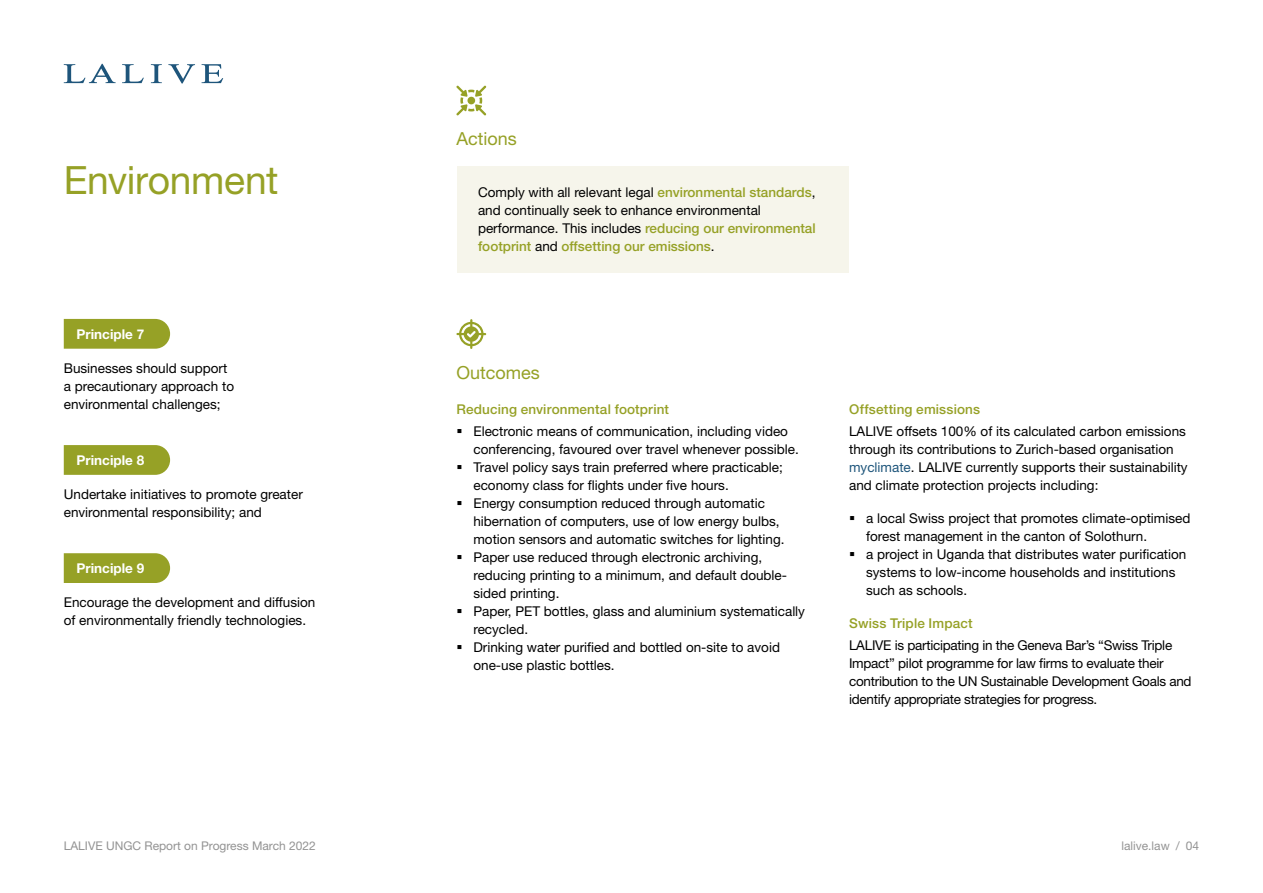
<style>
.page{position:relative;width:1263px;height:893px;background:#fff}
.page>*{position:absolute;margin:0;border:0;box-sizing:border-box;transform-origin:0 0}
.t1{font:39px "Helvetica Neue LT Std";letter-spacing:-.01em;color:#96a126}
.t2{font:18px "Helvetica Neue LT Std";color:#96a126}
.t3{font:13.5px/18px "Helvetica Neue LT Std";color:#000}
.t4{font:13.5px/18px "Helvetica Neue LT Std";letter-spacing:-.02em;color:#000}
.t5{font:500 13.5px "Helvetica Neue LT Std";letter-spacing:.01em;color:#96a126}
.t6{font:700 13.5px "Helvetica Neue LT Std";color:#fff}
.t7{font:12px "Helvetica Neue LT Std";color:#939393}
.s1{font-weight:500;color:#96a126}
.s2{color:#1e557b}
</style>
<div class="page">
<svg style="left:64px;top:64px;width:52px;height:19px"></svg>
<svg style="left:122px;top:64px;width:22px;height:19px"></svg>
<svg style="left:151px;top:64px;width:11px;height:19px"></svg>
<svg style="left:168px;top:64px;width:27px;height:20px"></svg>
<svg style="left:202px;top:64px;width:21px;height:19px"></svg>
<div style="left:64px;top:319px;width:106px;height:30px;background:#96a126"></div>
<svg style="left:64px;top:445px;width:106px;height:30px;background:#99a42d"></svg>
<div style="left:64px;top:553px;width:106px;height:30px;background:#96a126"></div>
<svg style="left:456px;top:319px;width:30px;height:30px"></svg>
<div style="left:457px;top:166px;width:392px;height:107px;background:#f6f5eb"></div>
<svg style="left:456px;top:86px;width:30px;height:30px"></svg>
<h1 class="t1" style="left:64px;top:157px;width:216px">Environment</h1>
<p class="t6" style="left:77px;top:325px;width:69px">Principle 7</p>
<p class="t3" style="left:64px;top:359px;width:172px">Businesses should support a precautionary approach to environmental challenges;</p>
<p class="t6" style="left:77px;top:452px;width:69px">Principle 8</p>
<p class="t3" style="left:64px;top:485px;width:241px">Undertake initiatives to promote greater environmental responsibility; and</p>
<p class="t6" style="left:77px;top:560px;width:69px">Principle 9</p>
<p class="t3" style="left:64px;top:593px;width:253px">Encourage the development and diffusion of environmentally friendly technologies.</p>
<h2 class="t2" style="left:456px;top:128px;width:62px">Actions</h2>
<p class="t3" style="left:478px;top:183px;width:339px">Comply with all relevant legal <span class="s1">environmental standards</span>, and continually seek to enhance environmental performance. This includes <span class="s1">reducing our environmental footprint</span> and <span class="s1">offsetting our emissions</span>.</p>
<h2 class="t2" style="left:456px;top:362px;width:85px">Outcomes</h2>
<p class="t5" style="left:456px;top:401px;width:214px">Reducing environmental footprint</p>
<p class="t3" style="left:473px;top:422px;width:333px">Electronic means of communication, including video conferencing, favoured over travel whenever possible.<br>Travel policy says train preferred where practicable; economy class for flights under five hours.<br>Energy consumption reduced through automatic hibernation of computers, use of low energy bulbs, motion sensors and automatic switches for lighting.<br>Paper use reduced through electronic archiving, reducing printing to a minimum, and default double&shy;sided printing.<br>Paper, PET bottles, glass and aluminium systematically recycled.<br>Drinking water purified and bottled on-site to avoid one-use plastic bottles.</p>
<p class="t5" style="left:849px;top:401px;width:133px">Offsetting emissions</p>
<p class="t3" style="left:849px;top:422px;width:340px">LALIVE offsets 100% of its calculated carbon emissions through its contributions to Zurich-based organisation <span class="s2">myclimate</span>. LALIVE currently supports their sustainability and climate protection projects including:</p>
<p class="t3" style="left:866px;top:509px;width:326px">a local Swiss project that promotes climate-optimised forest management in the canton of Solothurn.<br>a project in Uganda that distributes water purification systems to low-income households and institutions such as schools.</p>
<p class="t5" style="left:849px;top:615px;width:125px">Swiss Triple Impact</p>
<p class="t4" style="left:849px;top:636px;width:344px">LALIVE is participating in the Geneva Bar’s “Swiss Triple Impact” pilot programme for law firms to evaluate their contribution to the UN Sustainable Development Goals and identify appropriate strategies for progress.</p>
<p class="t7" style="left:64px;top:839px;width:254px">LALIVE UNGC Report on Progress March 2022</p>
<p class="t7" style="left:1121px;top:839px;width:79px">lalive.law / 04</p>
</div>
